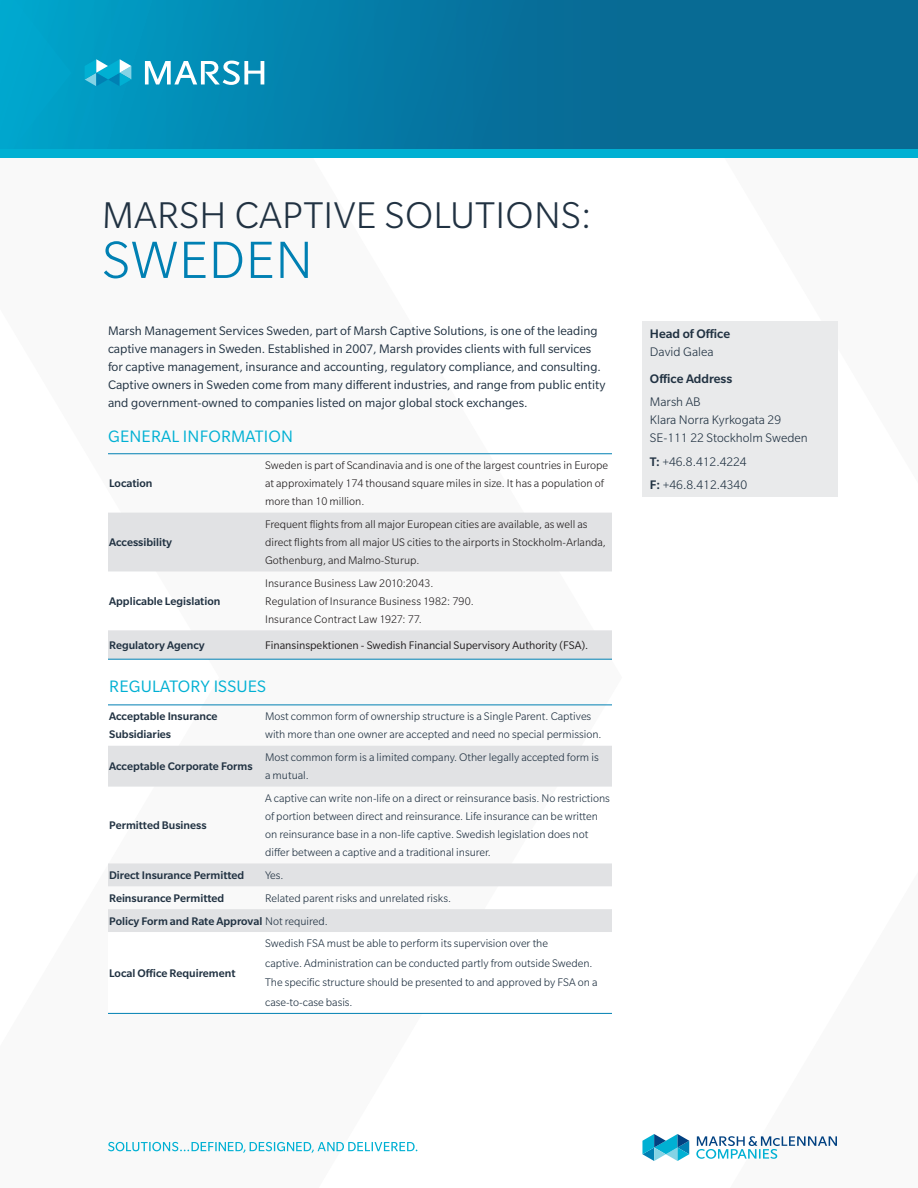
<style>
.page{position:relative;width:918px;height:1188px;background:#fff}
.page>*{position:absolute;margin:0;border:0;box-sizing:border-box;transform-origin:0 0}
.Page_Headline_22_20{font:300 57px "Slate Pro";letter-spacing:.01em;color:#0080b3}
.Page_Headline_22_20-2{font:300 40.5px "Slate Pro";letter-spacing:.01em;color:#213242}
.Body_Subhead_12_14{font:18px "Slate Pro";letter-spacing:.01em;color:#00b0d3}
.Body_Text_9_12{font:13.5px/18px "Slate Pro";color:#213242}
.Body_Text_9_12-2{font:300 13.5px/18px "Slate Pro";color:#213242}
.Body_Text_9_12-3{font:500 13.5px "Slate Pro";color:#213242}
.t1{font:300 12px/18px "Slate Pro";color:#213242}
.t2{font:300 12px/18px "Slate Pro";color:#231f20}
.t3{font:500 12px "Slate Pro";color:#213242}
.t4{font:12px "Slate Pro";color:#231f20}
.s1{font-weight:300}
.s2{font-weight:500}
</style>
<div class="page">
<svg style="left:108px;top:513px;width:504px;height:146px;fill:#e1e2e4"></svg>
<hr style="left:108px;top:453px;width:156px;height:1px;background:#0080b3">
<hr style="left:264px;top:453px;width:348px;height:1px;background:#0080b3">
<hr style="left:108px;top:659px;width:156px;height:1px;background:#0080b3">
<hr style="left:264px;top:659px;width:348px;height:1px;background:#0080b3">
<svg style="left:108px;top:746px;width:504px;height:186px"></svg>
<svg style="left:108px;top:1012px;width:504px;height:1px"></svg>
<hr style="left:108px;top:705px;width:156px;height:1px;background:#0080b3">
<hr style="left:264px;top:705px;width:348px;height:1px;background:#0080b3">
<hr style="left:108px;top:1013px;width:156px;height:1px;background:#0080b3">
<hr style="left:264px;top:1013px;width:348px;height:1px;background:#0080b3">
<svg style="left:696px;top:1136px;width:141px;height:23px"></svg>
<svg style="left:642px;top:1134px;width:47px;height:27px"></svg>
<svg style="left:108px;top:1142px;width:309px;height:11px"></svg>
<svg style="left:7px;top:0;width:911px;height:150px;background:#057ba4"></svg>
<svg style="left:85px;top:59px;width:46px;height:27px"></svg>
<svg style="left:145px;top:61px;width:119px;height:24px"></svg>
<div style="left:642px;top:322px;width:196px;height:175px;background:#e9eaeb"></div>
<div style="left:0;top:150px;width:918px;height:8px;background:#00b0d3"></div>
<p class="Page_Headline_22_20-2" style="left:102px;top:195px;width:490px">MARSH CAPTIVE SOLUTIONS:</p>
<p class="Page_Headline_22_20" style="left:102px;top:230px;width:212px">SWEDEN</p>
<p class="Body_Text_9_12" style="left:108px;top:322px;width:499px">Marsh Management Services Sweden, part of Marsh Captive Solutions, is one of the leading captive managers in Sweden. Established in 2007, Marsh provides clients with full services for captive management, insurance and accounting, regulatory compliance, and consulting.<br>Captive owners in Sweden come from many different industries, and range from public entity and government-owned to companies listed on major global stock exchanges.</p>
<p class="Body_Subhead_12_14" style="left:108px;top:427px;width:187px">GENERAL INFORMATION</p>
<p class="t3" style="left:109px;top:477px;width:45px">Location</p>
<p class="t2" style="left:265px;top:456px;width:345px">Sweden is part of Scandinavia and is one of the largest countries in Europe at approximately 174 thousand square miles in size. It has a population of more than 10 million.</p>
<p class="t3" style="left:109px;top:536px;width:65px">Accessibility</p>
<p class="t3" style="left:109px;top:595px;width:113px">Applicable Legislation</p>
<p class="t2" style="left:265px;top:515px;width:342px">Frequent flights from all major European cities are available, as well as direct flights from all major US cities to the airports in Stockholm-Arlanda,<br>Gothenburg, and Malmo-Sturup.</p>
<p class="t2" style="left:265px;top:574px;width:170px">Insurance Business Law 2010:2043.</p>
<p class="t2" style="left:265px;top:592px;width:210px">Regulation of Insurance Business 1982: 790.</p>
<p class="t2" style="left:265px;top:610px;width:158px">Insurance Contract Law 1927: 77.</p>
<p class="t3" style="left:109px;top:638px;width:97px">Regulatory Agency</p>
<p class="t4" style="left:265px;top:639px;width:325px">Finansinspektionen - Swedish Financial Supervisory Authority (FSA).</p>
<p class="Body_Subhead_12_14" style="left:109px;top:677px;width:158px">REGULATORY ISSUES</p>
<p class="t3" style="left:109px;top:710px;width:110px">Acceptable Insurance</p>
<p class="t3" style="left:109px;top:728px;width:64px">Subsidiaries</p>
<p class="t1" style="left:265px;top:707px;width:338px">Most common form of ownership structure is a Single Parent. Captives with more than one owner are accepted and need no special permission.</p>
<p class="t3" style="left:109px;top:760px;width:145px">Acceptable Corporate Forms</p>
<p class="t1" style="left:265px;top:748px;width:335px">Most common form is a limited company. Other legally accepted form is a mutual.</p>
<p class="t3" style="left:109px;top:819px;width:99px">Permitted Business</p>
<p class="t1" style="left:265px;top:789px;width:346px">A captive can write non-life on a direct or reinsurance basis. No restrictions of portion between direct and reinsurance. Life insurance can be written on reinsurance base in a non-life captive. Swedish legislation does not differ between a captive and a traditional insurer.</p>
<p class="t3" style="left:109px;top:869px;width:137px">Direct Insurance Permitted</p>
<p class="t1" style="left:265px;top:866px;width:20px">Yes.</p>
<p class="t3" style="left:109px;top:891px;width:117px">Reinsurance Permitted</p>
<p class="t1" style="left:265px;top:889px;width:187px">Related parent risks and unrelated risks.</p>
<p class="t3" style="left:109px;top:914px;width:220px">Policy Form and Rate Approval <span class="s1">Not required.</span></p>
<p class="t3" style="left:109px;top:966px;width:128px">Local Office Requirement</p>
<p class="t1" style="left:265px;top:934px;width:334px;line-height:19.5px">Swedish FSA must be able to perform its supervision over the<br>captive. Administration can be conducted partly from outside Sweden.<br>The specific structure should be presented to and approved by FSA on a case-to-case basis.</p>
<p class="Body_Text_9_12-3" style="left:650px;top:326px;width:82px">Head of Office</p>
<p class="Body_Text_9_12-2" style="left:650px;top:343px;width:65px">David Galea</p>
<p class="Body_Text_9_12-3" style="left:650px;top:371px;width:84px">Office Address</p>
<p class="Body_Text_9_12-2" style="left:650px;top:393px;width:159px">Marsh AB<br>Klara Norra Kyrkogata 29<br>SE-111 22 Stockholm Sweden</p>
<p class="Body_Text_9_12-2" style="left:650px;top:452px;width:98px"><span class="s2">T:</span> +46.8.412.4224</p>
<p class="Body_Text_9_12-2" style="left:650px;top:476px;width:99px"><span class="s2">F:</span> +46.8.412.4340</p>
</div>
